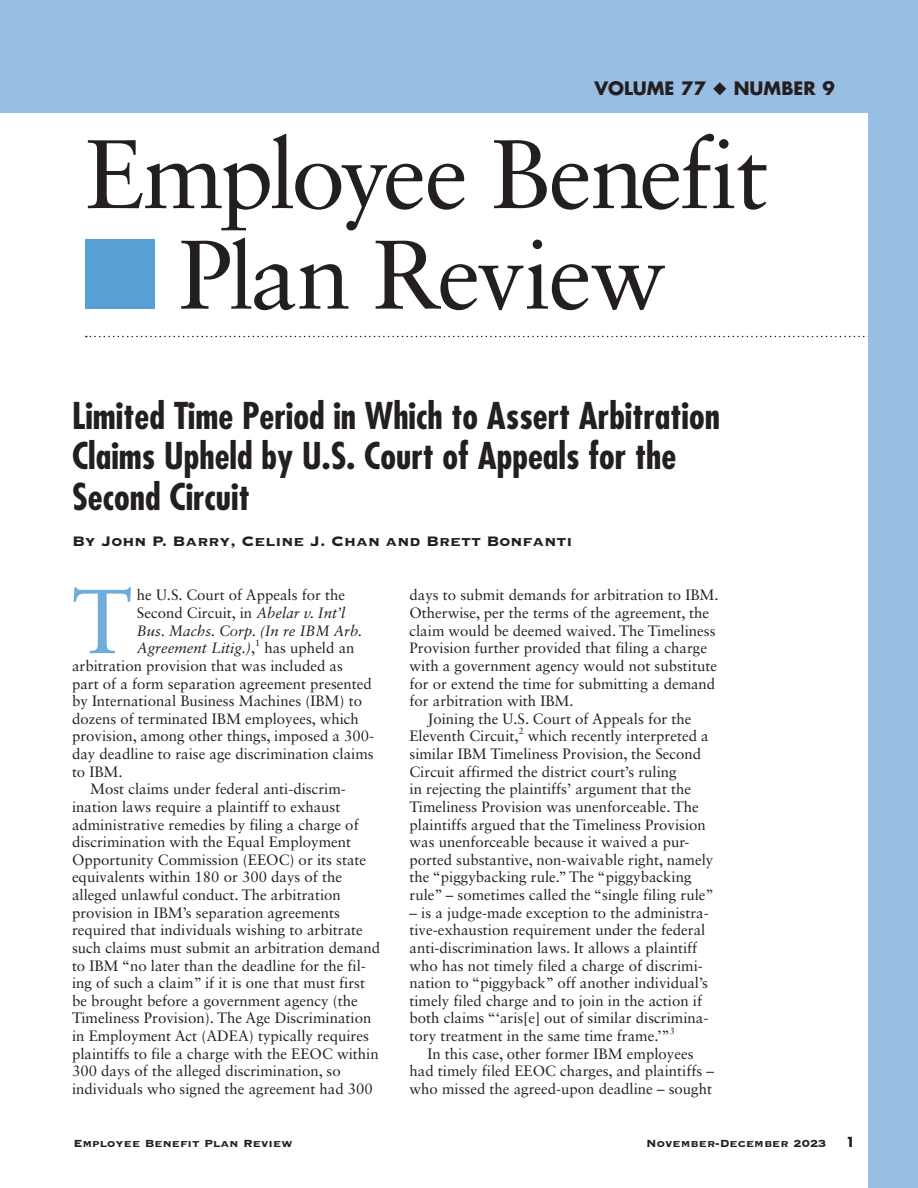
<style>
.page{position:relative;width:918px;height:1188px;background:#fff}
.page>*{position:absolute;margin:0;border:0;box-sizing:border-box;transform-origin:0 0}
.t1{font:97.5px/100.5px "Sabon LT Std";letter-spacing:-.025em;color:#231f20;text-align:center}
.Textdrop{font:90.75px "Sabon LT Std";color:#70acda}
.Article_Title{font:700 condensed 36px/40.5px "Futura Std";color:#231f20}
.Authors{font:18px "Copperplate Gothic Std 33 BC";color:#231f20}
.t2{font:700 18px "Futura Std";color:#231f20}
.TextInd{font:15px/17.7px "Sabon LT Std";color:#231f20}
.Textdrop-2{font:15px/17.7px "Sabon LT Std";color:#231f20}
.Textdrop-3{font:italic 15px/17.7px "Sabon LT Std";color:#231f20}
.t3{font:13.5px "Copperplate Gothic Std 33 BC";color:#231f20}
.t4{font:700 13.5px "Futura Std";color:#231f20}
.TextInd-2{font:9px "Sabon LT Std";color:#231f20}
.Textdrop-4{font:9px "Sabon LT Std";color:#231f20}
.s1{font-size:93px}
.s2{font-style:normal}
</style>
<div class="page">
<div style="left:0;top:0;width:918px;height:112px;background:#98bee3"></div>
<svg style="left:86px;top:336px;width:782px;height:1px"></svg>
<div style="left:85px;top:239px;width:69px;height:70px;background:#56a0d5"></div>
<div style="left:868px;top:0;width:50px;height:1188px;background:#98bee3"></div>
<p class="t2" style="left:594px;top:76px;width:242px">VOLUME 77 ◆ NUMBER 9</p>
<h1 class="t1" style="left:85px;top:123px;width:685px">Employee Benefit<br>P<span class="s1">l</span>an Review</h1>
<p class="Article_Title" style="left:72px;top:395px;width:650px">Limited Time Period in Which to Assert Arbitration<br>Claims Upheld by U.S. Court of Appeals for the<br>Second Circuit</p>
<p class="Authors" style="left:72px;top:532px;width:502px">By John P. Barry, Celine J. Chan and Brett Bonfanti</p>
<p class="Textdrop" style="left:72px;top:568px;width:62px">T</p>
<p class="Textdrop-3" style="left:137px;top:586px;width:227px"><span class="s2">he U.S. Court of Appeals for the<br>Second Circuit, in</span> Abelar v. Int’l<br>Bus. Machs. Corp. (In re IBM Arb.<br>Agreement Litig.)<span class="s2">,</span></p>
<p class="TextInd" style="left:410px;top:586px;width:311px">days to submit demands for arbitration to IBM.<br>Otherwise, per the terms of the agreement, the claim would be deemed waived. The Timeliness Provision further provided that filing a charge with a government agency would not substitute for or extend the time for submitting a demand for arbitration with IBM.</p>
<p class="TextInd" style="left:410px;top:710px;width:283px;text-indent:18px">Joining the U.S. Court of Appeals for the<br>Eleventh Circuit,</p>
<p class="Textdrop-4" style="left:255px;top:637px;width:7px">1</p>
<p class="Textdrop-2" style="left:72px;top:639px;width:304px;text-indent:192px">has upheld an arbitration provision that was included as<br>part of a form separation agreement presented by International Business Machines (IBM) to dozens of terminated IBM employees, which provision, among other things, imposed a 300- day deadline to raise age discrimination claims to IBM.</p>
<p class="TextInd" style="left:72px;top:780px;width:310px;text-indent:18px">Most claims under federal anti-discrim&shy;ination laws require a plaintiff to exhaust administrative remedies by filing a charge of discrimination with the Equal Employment Opportunity Commission (EEOC) or its state equivalents within 180 or 300 days of the alleged unlawful conduct. The arbitration provision in IBM’s separation agreements required that individuals wishing to arbitrate such claims must submit an arbitration demand to IBM “no later than the deadline for the fil&shy;ing of such a claim” if it is one that must first be brought before a government agency (the Timeliness Provision). The Age Discrimination in Employment Act (ADEA) typically requires plaintiffs to file a charge with the EEOC within 300 days of the alleged discrimination, so individuals who signed the agreement had 300</p>
<p class="TextInd-2" style="left:519px;top:725px;width:7px">2</p>
<p class="TextInd" style="left:410px;top:727px;width:306px;text-indent:118px">which recently interpreted a similar IBM Timeliness Provision, the Second Circuit affirmed the district court’s ruling<br>in rejecting the plaintiffs’ argument that the Timeliness Provision was unenforceable. The plaintiffs argued that the Timeliness Provision was unenforceable because it waived a pur&shy;ported substantive, non-waivable right, namely the “piggybacking rule.” The “piggybacking rule” – sometimes called the “single filing rule”</p>
<p class="TextInd" style="left:410px;top:903px;width:301px">– is a judge-made exception to the administra&shy;tive-exhaustion requirement under the federal anti-discrimination laws. It allows a plaintiff who has not timely filed a charge of discrimi&shy;nation to “piggyback” off another individual’s timely filed charge and to join in the action if both claims “‘aris[e] out of similar discrimina&shy;tory treatment in the same time frame.’”</p>
<p class="TextInd-2" style="left:670px;top:1025px;width:7px">3</p>
<p class="TextInd" style="left:410px;top:1044px;width:306px;text-align:center">In this case, other former IBM employees<br>had timely filed EEOC charges, and plaintiffs – who missed the agreed-upon deadline – sought</p>
<p class="t3" style="left:74px;top:1136px;width:221px">Employee Benefit Plan Review</p>
<p class="t3" style="left:646px;top:1136px;width:182px">November-December 2023</p>
<p class="t4" style="left:846px;top:1133px;width:11px">1</p>
</div>
